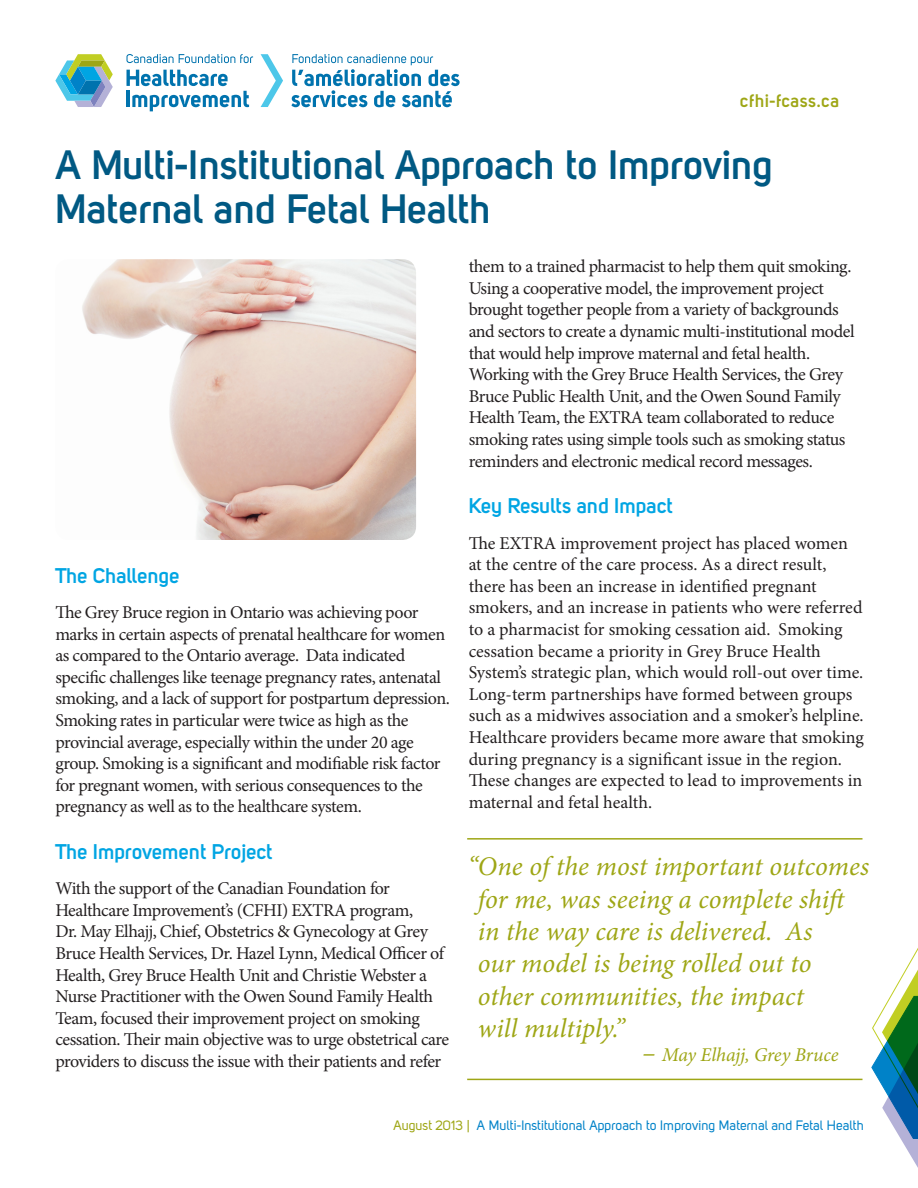
<style>
.page{position:relative;width:918px;height:1188px;background:#fff}
.page>*{position:absolute;margin:0;border:0;box-sizing:border-box;transform-origin:0 0}
.t1{font:700 40.5px/43.5px "Uni Sans Semi";color:#005983}
.t2{font:italic 27px/32.4px "Minion Pro";color:#9ea615}
.Subtitle{font:700 21px "Uni Sans Semi";color:#00a5e3}
.t3{font:italic 19.5px "Minion Pro";letter-spacing:-.01em;color:#9ea615}
.Body_Text{font:18px/21.6px "Minion Pro";letter-spacing:-.025em;color:#231f20}
.Body_Text-2{font:18px/21.6px "Minion Pro";letter-spacing:-.005em;color:#231f20}
.t4{font:700 18px "Uni Sans Semi";letter-spacing:.035em;color:#9ea615}
.t5{font:13.5px "Uni Sans Regular";color:#0082c8}
.s1{font-size:27px}
.s2{color:#9ea615}
</style>
<div class="page">
<svg style="left:55px;top:54px;width:58px;height:53px"></svg>
<svg style="left:126px;top:54px;width:127px;height:9px"></svg>
<svg style="left:127px;top:70px;width:122px;height:41px"></svg>
<svg style="left:291px;top:54px;width:169px;height:54px"></svg>
<svg style="left:261px;top:54px;width:22px;height:53px"></svg>
<svg style="left:871px;top:948px;width:47px;height:220px"></svg>
<img style="left:82px;top:259px;width:334px;height:281px">
<hr style="left:467px;top:838px;width:395px;height:2px;background:#9ea615">
<hr style="left:467px;top:1079px;width:395px;height:1px;background:#9ea615">
<p class="t4" style="left:740px;top:90px;width:101px">cfhi-fcass.ca</p>
<p class="t1" style="left:55px;top:142px;width:719px">A Multi-Institutional Approach to Improving<br>Maternal and Fetal Health</p>
<p class="Subtitle" style="left:55px;top:563px;width:126px">The Challenge</p>
<p class="Body_Text" style="left:55px;top:602px;width:396px">The Grey Bruce region in Ontario was achieving poor marks in certain aspects of prenatal healthcare for women as compared to the Ontario average. Data indicated specific challenges like teenage pregnancy rates, antenatal smoking, and a lack of support for postpartum depression.<br>Smoking rates in particular were twice as high as the provincial average, especially within the under 20 age group. Smoking is a significant and modifiable risk factor for pregnant women, with serious consequences to the pregnancy as well as to the healthcare system.</p>
<p class="Subtitle" style="left:55px;top:839px;width:219px">The Improvement Project</p>
<p class="Body_Text" style="left:55px;top:878px;width:395px">With the support of the Canadian Foundation for Healthcare Improvement’s (CFHI) EXTRA program,<br>Dr. May Elhajj, Chief, Obstetrics &amp; Gynecology at Grey Bruce Health Services, Dr. Hazel Lynn, Medical Officer of Health, Grey Bruce Health Unit and Christie Webster a Nurse Practitioner with the Owen Sound Family Health Team, focused their improvement project on smoking cessation. Their main objective was to urge obstetrical care providers to discuss the issue with their patients and refer</p>
<p class="Body_Text" style="left:469px;top:256px;width:387px">them to a trained pharmacist to help them quit smoking.<br>Using a cooperative model, the improvement project brought together people from a variety of backgrounds and sectors to create a dynamic multi-institutional model that would help improve maternal and fetal health.<br>Working with the Grey Bruce Health Services, the Grey Bruce Public Health Unit, and the Owen Sound Family Health Team, the EXTRA team collaborated to reduce smoking rates using simple tools such as smoking status reminders and electronic medical record messages.</p>
<p class="Subtitle" style="left:469px;top:493px;width:206px">Key Results and Impact</p>
<p class="Body_Text-2" style="left:469px;top:532px;width:397px">The EXTRA improvement project has placed women at the centre of the care process. As a direct result, there has been an increase in identified pregnant smokers, and an increase in patients who were referred to a pharmacist for smoking cessation aid. Smoking cessation became a priority in Grey Bruce Health System’s strategic plan, which would roll-out over time.<br>Long-term partnerships have formed between groups such as a midwives association and a smoker’s helpline.<br>Healthcare providers became more aware that smoking during pregnancy is a significant issue in the region.<br>These changes are expected to lead to improvements in maternal and fetal health.</p>
<p class="t2" style="left:478px;top:850px;width:393px;text-indent:-10px">“One of the most important outcomes for me, was seeing a complete shift in the way care is delivered. As<br>our model is being rolled out to other communities, the impact<br>will multiply.”</p>
<p class="t3" style="left:642px;top:1042px;width:198px"><span class="s1">–</span> May Elhajj, Grey Bruce</p>
<p class="t5" style="left:394px;top:1117px;width:472px"><span class="s2">August 2013 |</span> A Multi-Institutional Approach to Improving Maternal and Fetal Health</p>
</div>
